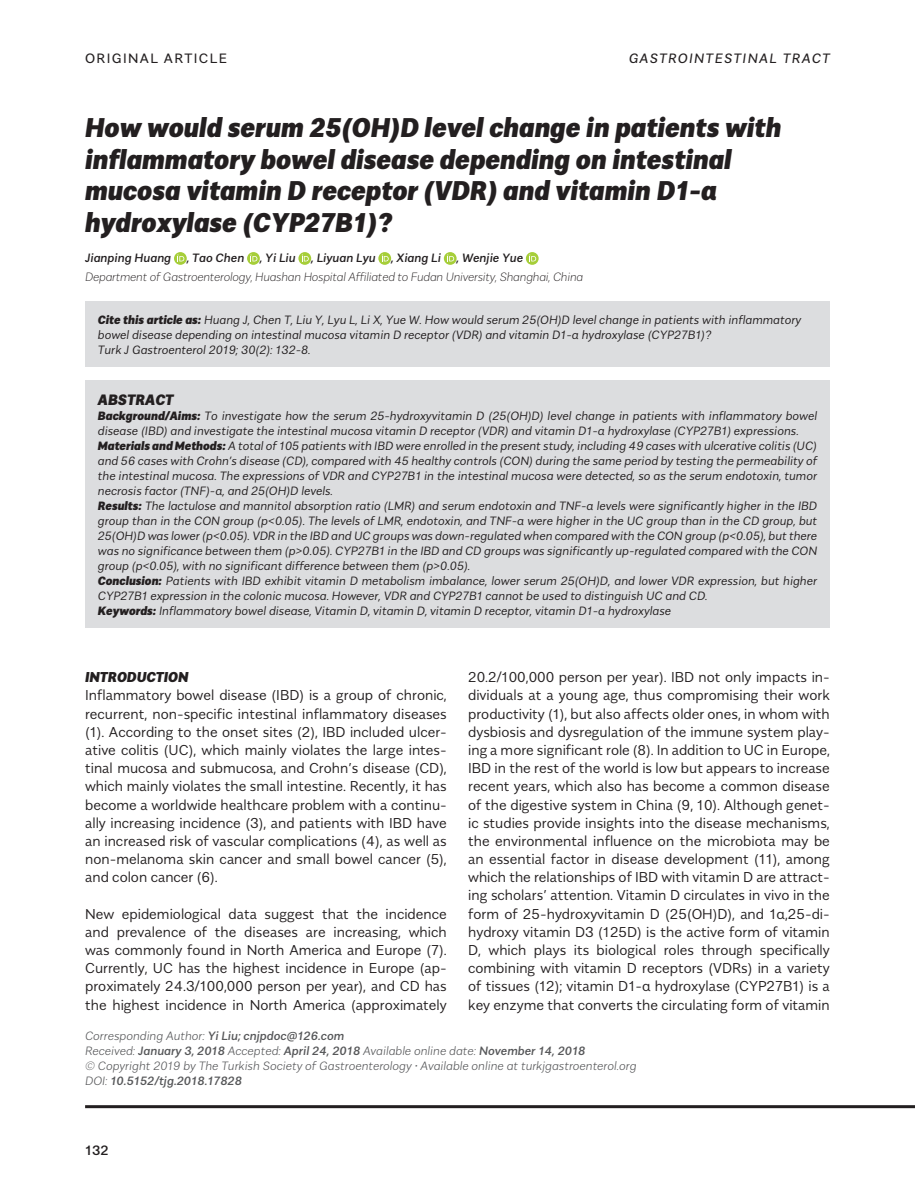
<style>
.page{position:relative;width:915px;height:1191px;background:#fff}
.page>*{position:absolute;margin:0;border:0;box-sizing:border-box;transform-origin:0 0}
.t1{font:italic 900 27px/31.5px "Alergia Normal";color:#231f20}
.t2{font:italic 900 15px "Alergia Normal";color:#231f20}
.t3{font:300 14.25px/18.1px "Alergia Normal";color:#231f20;text-align:justify}
.t4{font:italic 900 14.25px "Alergia Normal";color:#231f20}
.t5{font:italic 13.5px "Alergia Normal";letter-spacing:.1em;color:#231f20}
.t6{font:13.5px "Alergia Normal";letter-spacing:.1em;color:#231f20}
.Text_copy_justificat{font:500 13.5px "Alergia Normal";color:#231f20}
.t7{font:italic 300 12px/15px "Alergia Normal";color:#231f20}
.t8{font:italic 500 12px "Alergia Normal";color:#57585a}
.t9{font:italic 200 12px "Alergia Normal";color:#57585a}
.t10{font:italic 300 expanded 12px "Alergia Normal";letter-spacing:-.015em;color:#231f20}
.t11{font:italic 500 12px "Alergia Normal";color:#231f20}
.s1{font-weight:900}
.s2{font-weight:200}
</style>
<div class="page">
<svg style="left:174px;top:252px;width:13px;height:13px"></svg>
<svg style="left:177px;top:254px;width:7px;height:7px"></svg>
<svg style="left:247px;top:252px;width:13px;height:13px"></svg>
<svg style="left:250px;top:254px;width:7px;height:7px"></svg>
<svg style="left:298px;top:252px;width:13px;height:13px"></svg>
<svg style="left:302px;top:254px;width:6px;height:7px"></svg>
<svg style="left:378px;top:252px;width:13px;height:13px"></svg>
<svg style="left:381px;top:254px;width:7px;height:7px"></svg>
<svg style="left:443px;top:252px;width:13px;height:13px"></svg>
<svg style="left:447px;top:254px;width:7px;height:7px"></svg>
<svg style="left:525px;top:252px;width:13px;height:13px"></svg>
<svg style="left:529px;top:254px;width:7px;height:7px"></svg>
<div style="left:85px;top:381px;width:744px;height:247px;background:#dcdddf"></div>
<hr style="left:85px;top:1105px;width:829px;height:3px;background:#231f20">
<div style="left:85px;top:301px;width:744px;height:65px;background:#dcdddf"></div>
<p class="t6" style="left:85px;top:48px;width:143px">ORIGINAL ARTICLE</p>
<p class="t5" style="left:628px;top:48px;width:203px">GASTROINTESTINAL TRACT</p>
<p class="t1" style="left:85px;top:109px;width:697px">How would serum 25(OH)D level change in patients with inflammatory bowel disease depending on intestinal mucosa vitamin D receptor (VDR) and vitamin D1-α hydroxylase (CYP27B1)?</p>
<p class="t11" style="left:85px;top:248px;width:88px">Jianping Huang</p>
<p class="t11" style="left:187px;top:248px;width:59px">, Tao Chen</p>
<p class="t11" style="left:260px;top:248px;width:37px">, Yi Liu</p>
<p class="t11" style="left:311px;top:248px;width:66px">, Liyuan Lyu</p>
<p class="t11" style="left:391px;top:248px;width:51px">, Xiang Li</p>
<p class="t11" style="left:456px;top:248px;width:68px">, Wenjie Yue</p>
<p class="t10" style="left:85px;top:268px;width:499px">Department of Gastroenterology, Huashan Hospital Affiliated to Fudan University, Shanghai, China</p>
<p class="t7" style="left:98px;top:311px;width:704px"><span class="s1">Cite this article as:</span> Huang J, Chen T, Liu Y, Lyu L, Li X, Yue W. How would serum 25(OH)D level change in patients with inflammatory bowel disease depending on intestinal mucosa vitamin D receptor (VDR) and vitamin D1-α hydroxylase (CYP27B1)?</p>
<p class="t7" style="left:98px;top:341px;width:214px">Turk J Gastroenterol 2019; 30(2): 132-8.</p>
<p class="t2" style="left:98px;top:388px;width:77px">ABSTRACT</p>
<p class="t7" style="left:98px;top:408px;width:720px"><span class="s1">Background/Aims:</span> To investigate how the serum 25-hydroxyvitamin D (25(OH)D) level change in patients with inflammatory bowel disease (IBD) and investigate the intestinal mucosa vitamin D receptor (VDR) and vitamin D1-α hydroxylase (CYP27B1) expressions.</p>
<p class="t7" style="left:98px;top:438px;width:720px;text-align:justify"><span class="s1">Materials and Methods:</span> A total of 105 patients with IBD were enrolled in the present study, including 49 cases with ulcerative colitis (UC) and 56 cases with Crohn’s disease (CD), compared with 45 healthy controls (CON) during the same period by testing the permeability of the intestinal mucosa. The expressions of VDR and CYP27B1 in the intestinal mucosa were detected, so as the serum endotoxin, tumor necrosis factor (TNF)-α, and 25(OH)D levels.</p>
<p class="t7" style="left:98px;top:498px;width:720px;text-align:justify"><span class="s1">Results:</span> The lactulose and mannitol absorption ratio (LMR) and serum endotoxin and TNF-α levels were significantly higher in the IBD group than in the CON group (p&lt;0.05). The levels of LMR, endotoxin, and TNF-α were higher in the UC group than in the CD group, but 25(OH)D was lower (p&lt;0.05). VDR in the IBD and UC groups was down-regulated when compared with the CON group (p&lt;0.05), but there was no significance between them (p&gt;0.05). CYP27B1 in the IBD and CD groups was significantly up-regulated compared with the CON group (p&lt;0.05), with no significant difference between them (p&gt;0.05).</p>
<p class="t7" style="left:98px;top:573px;width:720px"><span class="s1">Conclusion:</span> Patients with IBD exhibit vitamin D metabolism imbalance, lower serum 25(OH)D, and lower VDR expression, but higher<br>CYP27B1 expression in the colonic mucosa. However, VDR and CYP27B1 cannot be used to distinguish UC and CD.</p>
<p class="t7" style="left:98px;top:603px;width:574px"><span class="s1">Keywords:</span> Inflammatory bowel disease, Vitamin D, vitamin D, vitamin D receptor, vitamin D1-α hydroxylase</p>
<p class="t4" style="left:85px;top:665px;width:105px">INTRODUCTION</p>
<p class="t3" style="left:85px;top:685px;width:363px">Inflammatory bowel disease (IBD) is a group of chronic, recurrent, non-specific intestinal inflammatory diseases (1). According to the onset sites (2), IBD included ulcer&shy;ative colitis (UC), which mainly violates the large intes&shy;tinal mucosa and submucosa, and Crohn’s disease (CD), which mainly violates the small intestine. Recently, it has become a worldwide healthcare problem with a continu&shy;ally increasing incidence (3), and patients with IBD have an increased risk of vascular complications (4), as well as non-melanoma skin cancer and small bowel cancer (5), and colon cancer (6).</p>
<p class="t3" style="left:85px;top:903px;width:363px">New epidemiological data suggest that the incidence and prevalence of the diseases are increasing, which was commonly found in North America and Europe (7).<br>Currently, UC has the highest incidence in Europe (ap&shy;proximately 24.3/100,000 person per year), and CD has the highest incidence in North America (approximately</p>
<p class="t3" style="left:468px;top:667px;width:363px">20.2/100,000 person per year). IBD not only impacts in&shy;dividuals at a young age, thus compromising their work productivity (1), but also affects older ones, in whom with dysbiosis and dysregulation of the immune system play&shy;ing a more significant role (8). In addition to UC in Europe, IBD in the rest of the world is low but appears to increase recent years, which also has become a common disease of the digestive system in China (9, 10). Although genet&shy;ic studies provide insights into the disease mechanisms, the environmental influence on the microbiota may be an essential factor in disease development (11), among which the relationships of IBD with vitamin D are attract&shy;ing scholars’ attention. Vitamin D circulates in vivo in the form of 25-hydroxyvitamin D (25(OH)D), and 1α,25-di&shy;hydroxy vitamin D3 (125D) is the active form of vitamin D, which plays its biological roles through specifically combining with vitamin D receptors (VDRs) in a variety of tissues (12); vitamin D1-α hydroxylase (CYP27B1) is a key enzyme that converts the circulating form of vitamin</p>
<p class="t8" style="left:85px;top:1026px;width:261px"><span class="s2">Corresponding Author:</span> Yi Liu; cnjpdoc@126.com</p>
<p class="t8" style="left:85px;top:1041px;width:502px"><span class="s2">Received:</span> January 3, 2018 <span class="s2">Accepted:</span> April 24, 2018 <span class="s2">Available online date:</span> November 14, 2018</p>
<p class="t9" style="left:85px;top:1056px;width:552px">© Copyright 2019 by The Turkish Society of Gastroenterology • Available online at turkjgastroenterol.org</p>
<p class="t8" style="left:85px;top:1071px;width:158px"><span class="s2">DOI:</span> 10.5152/tjg.2018.17828</p>
<p class="Text_copy_justificat" style="left:85px;top:1139px;width:25px">132</p>
</div>
